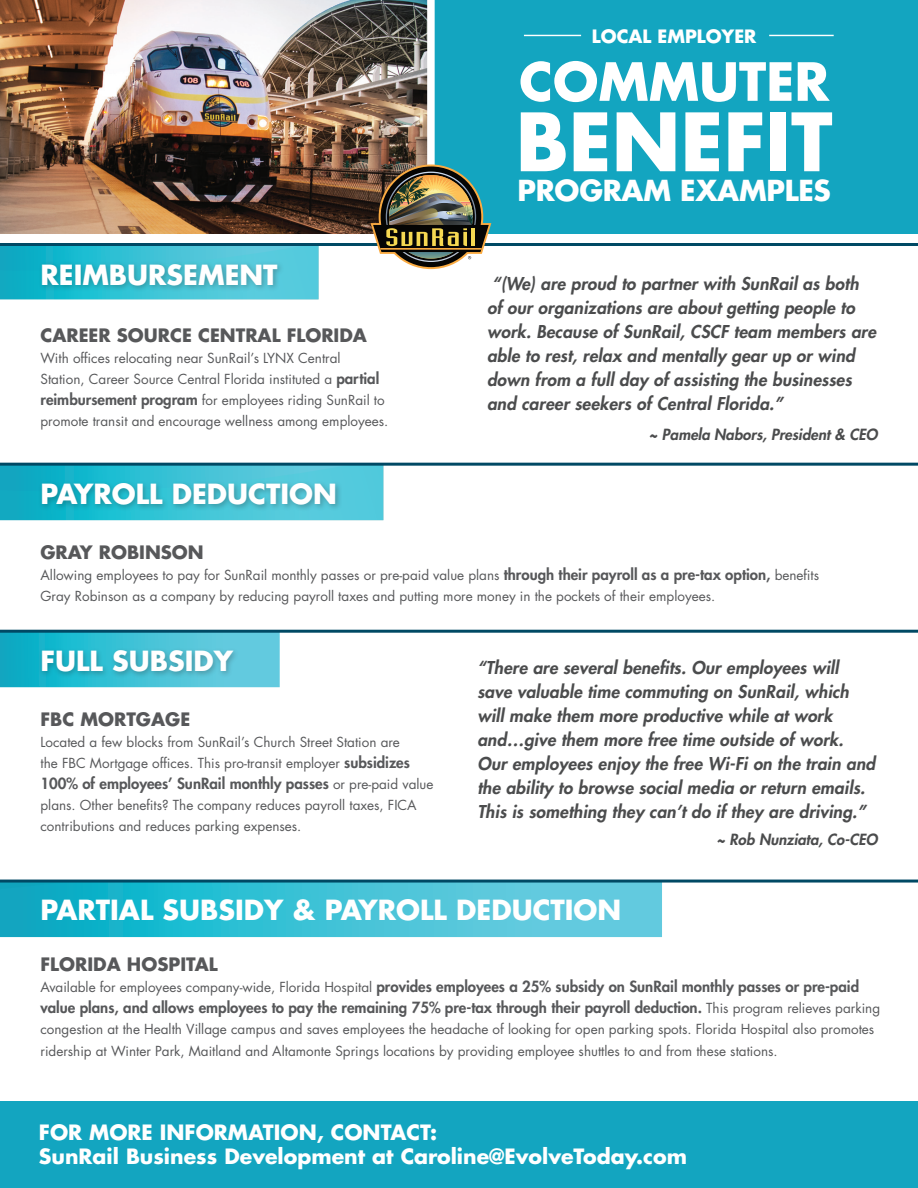
<style>
.page{position:relative;width:918px;height:1188px;background:#fff}
.page>*{position:absolute;margin:0;border:0;box-sizing:border-box;transform-origin:0 0}
.t1{font:700 78.15px "Futura Std";color:#fff}
.t2{font:700 51.15px "Futura Std";color:#fff}
.t3{font:700 28.2px "Futura Std";letter-spacing:-.01em;color:#fff}
.t4{font:700 27px "Futura Std";color:#fff}
.t5{font:700 20.55px/24.6px "Futura Std";color:#fff}
.t6{font:700 18px "Futura Std";color:#57585a}
.t7{font:700 18px "Futura Std";color:#fff}
.t8{font:italic 800 17.25px/24px "Futura Std";letter-spacing:.01em;color:#4b4c4d}
.t9{font:800 15px/21px "Futura Std";color:#57585a}
.t10{font:italic 800 15px "Futura Std";color:#4b4c4d}
.t11{font:13.5px/21.1px "Futura Std";color:#57585a}
.s1{font-weight:800;font-size:15px}
.s2{font-weight:400;font-size:13.5px}
</style>
<div class="page">
<div style="left:0;top:881px;width:662px;height:56px;background:linear-gradient(to right,#04aec5,#72d1e4)"></div>
<svg style="left:0;top:883px;width:662px;height:13px"></svg>
<hr style="left:0;top:880px;width:918px;height:3px;background:#004964">
<svg style="left:0;top:466px;width:383px;height:54px"></svg>
<div style="left:38px;top:480px;width:304px;height:32px;background:#231f20;opacity:.3"></div>
<img style="left:0;top:0;width:427px;height:233px">
<svg style="left:0;top:246px;width:319px;height:53px"></svg>
<div style="left:38px;top:260px;width:247px;height:33px;background:#231f20;opacity:.3"></div>
<div style="left:430px;top:0;width:488px;height:233px;background:#13a5c0"></div>
<hr style="left:524px;top:35px;width:57px;height:1px;background:#fff">
<hr style="left:769px;top:35px;width:65px;height:1px;background:#fff">
<svg style="left:0;top:636px;width:280px;height:51px"></svg>
<svg style="left:0;top:633px;width:280px;height:3px"></svg>
<div style="left:38px;top:647px;width:202px;height:32px;background:#231f20;opacity:.3"></div>
<hr style="left:0;top:463px;width:918px;height:3px;background:#004964">
<hr style="left:0;top:630px;width:918px;height:3px;background:#004964">
<hr style="left:0;top:243px;width:918px;height:3px;background:#004964">
<div style="left:427px;top:0;width:8px;height:194px;background:#fff"></div>
<img style="left:371px;top:165px;width:120px;height:104px">
<div style="left:0;top:1102px;width:918px;height:86px;background:#13a5c0"></div>
<h3 class="t4" style="left:40px;top:257px;width:239px">REIMBURSEMENT</h3>
<h3 class="t6" style="left:40px;top:323px;width:328px">CAREER SOURCE CENTRAL FLORIDA</h3>
<p class="t11" style="left:40px;top:347px;width:349px">With offices relocating near SunRail’s LYNX Central<br>Station, Career Source Central Florida instituted a <span class="s1">partial reimbursement program</span> for employees riding SunRail to promote transit and encourage wellness among employees.</p>
<h3 class="t4" style="left:40px;top:476px;width:298px">PAYROLL DEDUCTION</h3>
<h3 class="t7" style="left:592px;top:24px;width:166px">LOCAL EMPLOYER</h3>
<h2 class="t2" style="left:519px;top:48px;width:312px">COMMUTER</h2>
<h1 class="t1" style="left:516px;top:90px;width:318px">BENEFIT</h1>
<h3 class="t3" style="left:517px;top:171px;width:315px">PROGRAM EXAMPLES</h3>
<p class="t8" style="left:487px;top:272px;width:391px">“(We) are proud to partner with SunRail as both<br>of our organizations are about getting people to work. Because of SunRail, CSCF team members are able to rest, relax and mentally gear up or wind down from a full day of assisting the businesses and career seekers of Central Florida.”</p>
<p class="t10" style="left:649px;top:425px;width:230px">~ Pamela Nabors, President &amp; CEO</p>
<h3 class="t6" style="left:40px;top:540px;width:165px">GRAY ROBINSON</h3>
<p class="t11" style="left:40px;top:564px;width:780px">Allowing employees to pay for SunRail monthly passes or pre-paid value plans <span class="s1">through their payroll as a pre-tax option,</span> benefits<br>Gray Robinson as a company by reducing payroll taxes and putting more money in the pockets of their employees.</p>
<h3 class="t4" style="left:40px;top:643px;width:194px">FULL SUBSIDY</h3>
<p class="t8" style="left:477px;top:656px;width:399px">“There are several benefits. Our employees will save valuable time commuting on SunRail, which will make them more productive while at work and…give them more free time outside of work.<br>Our employees enjoy the free Wi-Fi on the train and the ability to browse social media or return emails.<br>This is something they can’t do if they are driving.”</p>
<p class="t10" style="left:717px;top:830px;width:162px">~ Rob Nunziata, Co-CEO</p>
<h3 class="t6" style="left:40px;top:708px;width:151px">FBC MORTGAGE</h3>
<p class="t11" style="left:40px;top:732px;width:371px">Located a few blocks from SunRail’s Church Street Station are the FBC Mortgage offices. This pro-transit employer <span class="s1">subsidizes</span></p>
<p class="t9" style="left:40px;top:773px;width:395px">100% of employees’ SunRail monthly passes <span class="s2">or pre-paid value</span></p>
<p class="t11" style="left:40px;top:795px;width:378px">plans. Other benefits? The company reduces payroll taxes, FICA contributions and reduces parking expenses.</p>
<h3 class="t4" style="left:40px;top:892px;width:582px">PARTIAL SUBSIDY &amp; PAYROLL DEDUCTION</h3>
<h3 class="t6" style="left:40px;top:953px;width:179px">FLORIDA HOSPITAL</h3>
<p class="t9" style="left:40px;top:976px;width:841px"><span class="s2">Available for employees company-wide, Florida Hospital</span> provides employees a 25% subsidy on SunRail monthly passes or pre-paid value plans, and allows employees to pay the remaining 75% pre-tax through their payroll deduction. <span class="s2">This program relieves parking</span></p>
<p class="t11" style="left:40px;top:1019px;width:835px;line-height:21.6px">congestion at the Health Village campus and saves employees the headache of looking for open parking spots. Florida Hospital also promotes ridership at Winter Park, Maitland and Altamonte Springs locations by providing employee shuttles to and from these stations.</p>
<h3 class="t5" style="left:39px;top:1119px;width:650px">FOR MORE INFORMATION, CONTACT:<br>SunRail Business Development at Caroline@EvolveToday.com</h3>
</div>
